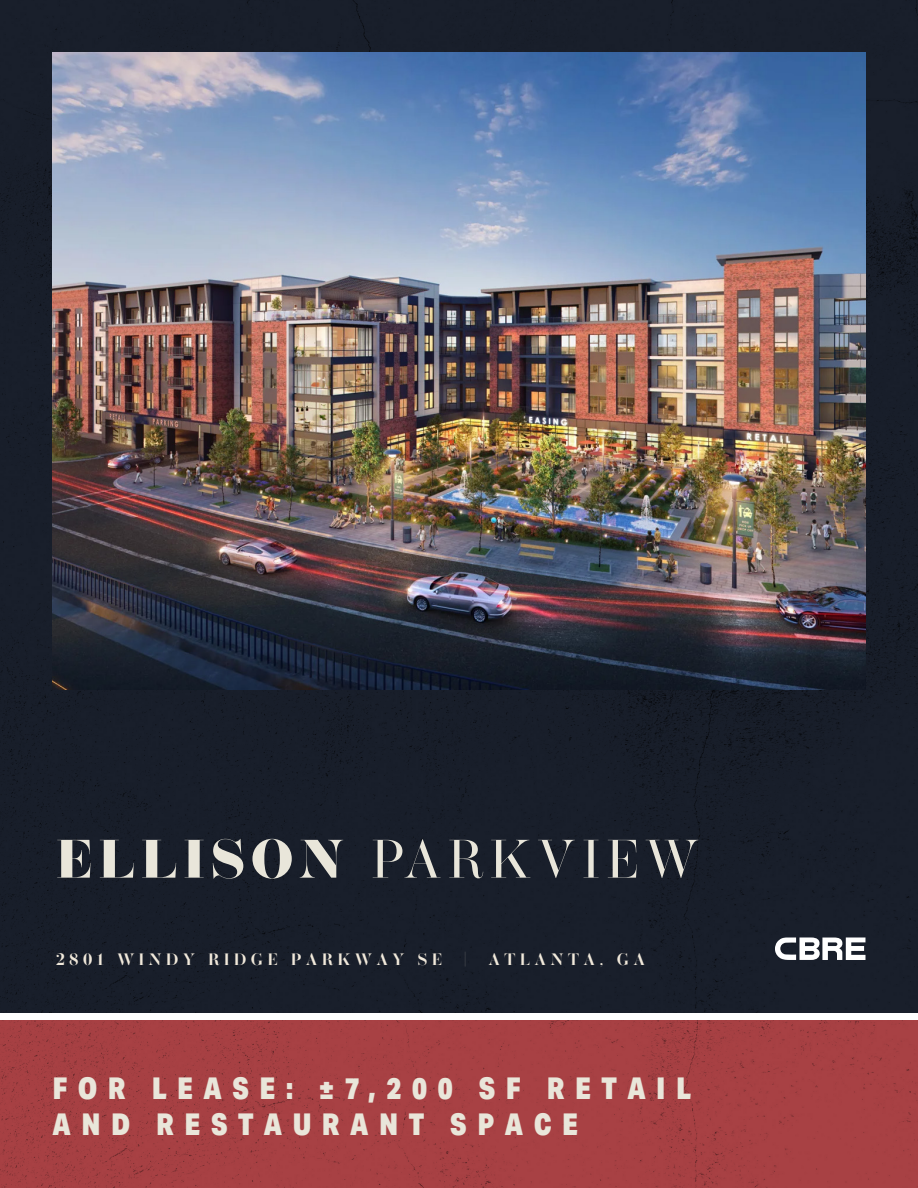
<style>
.page{position:relative;width:918px;height:1188px;background:#fff}
.page>*{position:absolute;margin:0;border:0;box-sizing:border-box;transform-origin:0 0}
.t1{font:54px "Operetta 32";letter-spacing:.11em;color:#e9e6da}
.t2{font:900 30px "Aktiv Grotesk Cd";letter-spacing:.35em;color:#e9e6da}
.t3{font:600 16.5px "Operetta 32";letter-spacing:.25em;color:#f1e9db}
.s1{font-weight:800}
</style>
<div class="page">
<div style="left:0;top:0;width:918px;height:1012px;background:#181e2a"></div>
<img style="left:52px;top:52px;width:814px;height:638px">
<div style="left:0;top:1020px;width:918px;height:168px;background:#a74043"></div>
<svg style="left:775px;top:937px;width:91px;height:23px"></svg>
<p class="t1" style="left:56px;top:827px;width:644px"><span class="s1">ELLISON</span> PARKVIEW</p>
<p class="t3" style="left:56px;top:950px;width:388px">2801 WINDY RIDGE PARKWAY SE</p>
<p class="t3" style="left:488px;top:950px;width:158px">ATLANTA, GA</p>
<p class="t2" style="left:52px;top:1072px;width:640px">FOR LEASE: ±7,200 SF RETAIL</p>
<p class="t2" style="left:52px;top:1108px;width:527px">AND RESTAURANT SPACE</p>
</div>
